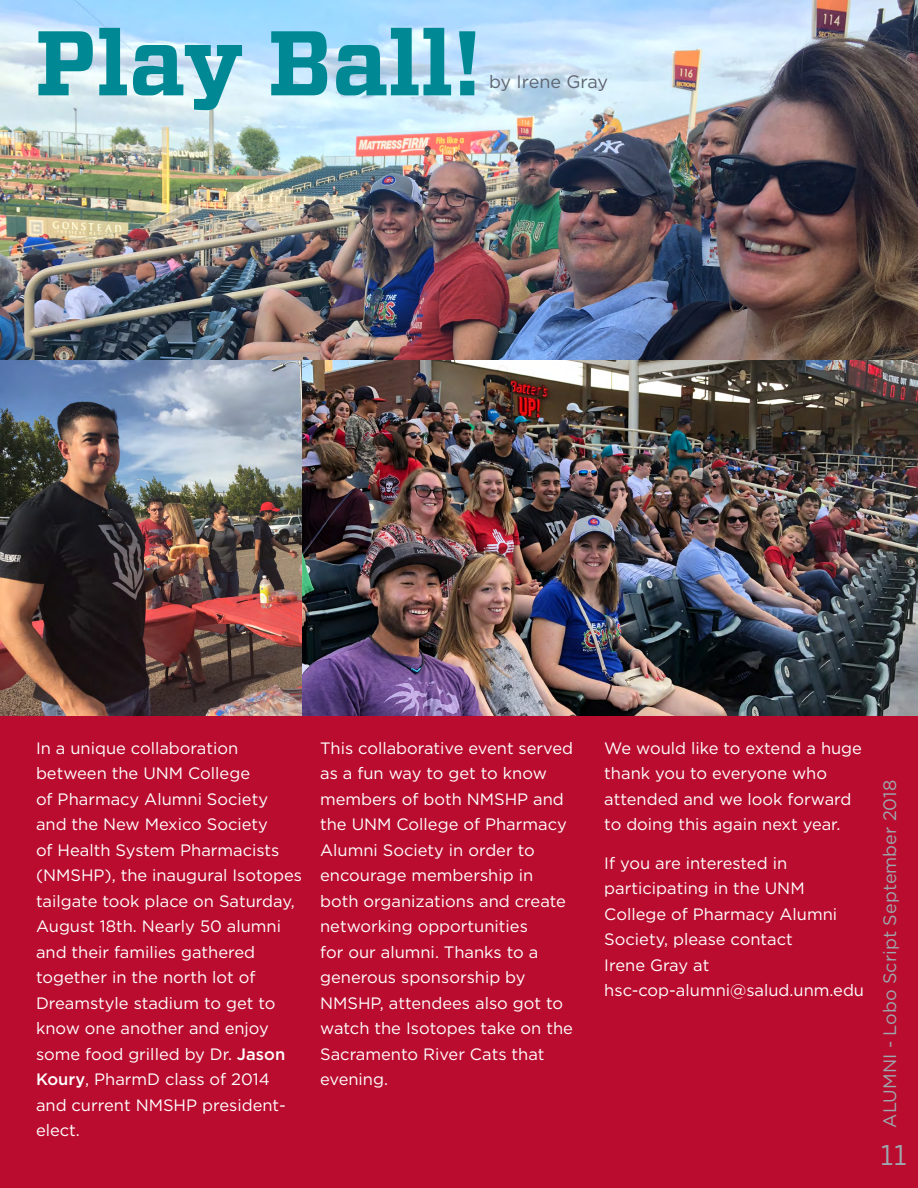
<style>
.page{position:relative;width:918px;height:1188px;background:#ba0c2f}
.page>*{position:absolute;margin:0;border:0;box-sizing:border-box;transform-origin:0 0}
.t1{font:700 91.5px "Vitesse";color:#008995}
.t2{font:28.5px "Vitesse";color:#9ea8af}
.t3{font:18px "Gotham";color:#9ea8af}
.t4{font:18px "Gotham";letter-spacing:-.01em;color:#5e6570}
.t5{font:16.5px/25.5px "Gotham";color:#fff}
.s1{font-weight:500}
</style>
<div class="page">
<img style="left:0;top:0;width:918px;height:361px">
<img style="left:0;top:361px;width:302px;height:355px">
<img style="left:302px;top:361px;width:616px;height:355px">
<h1 class="t1" style="left:35px;top:2px;width:448px">Play Ball!</h1>
<p class="t4" style="left:489px;top:70px;width:121px">by Irene Gray</p>
<p class="t5" style="left:36px;top:735px;width:268px">In a unique collaboration between the UNM College<br>of Pharmacy Alumni Society and the New Mexico Society<br>of Health System Pharmacists (NMSHP), the inaugural Isotopes tailgate took place on Saturday,<br>August 18th. Nearly 50 alumni and their families gathered together in the north lot of<br>Dreamstyle stadium to get to know one another and enjoy some food grilled by Dr. <span class="s1">Jason<br>Koury</span>, PharmD class of 2014 and current NMSHP president&shy;elect.</p>
<p class="t5" style="left:320px;top:735px;width:255px">This collaborative event served as a fun way to get to know members of both NMSHP and the UNM College of Pharmacy<br>Alumni Society in order to encourage membership in both organizations and create networking opportunities<br>for our alumni. Thanks to a generous sponsorship by<br>NMSHP, attendees also got to watch the Isotopes take on the<br>Sacramento River Cats that evening.</p>
<p class="t5" style="left:604px;top:735px;width:259px">We would like to extend a huge thank you to everyone who attended and we look forward to doing this again next year.</p>
<p class="t5" style="left:604px;top:850px;width:261px">If you are interested in participating in the UNM<br>College of Pharmacy Alumni<br>Society, please contact<br>Irene Gray at hsc-cop-alumni@salud.unm.edu</p>
<p class="t3" style="left:878px;top:1128px;width:349px;rotate:-90deg">ALUMNI - Lobo Script September 2018</p>
<h2 class="t2" style="left:880px;top:1136px;width:28px">11</h2>
</div>
